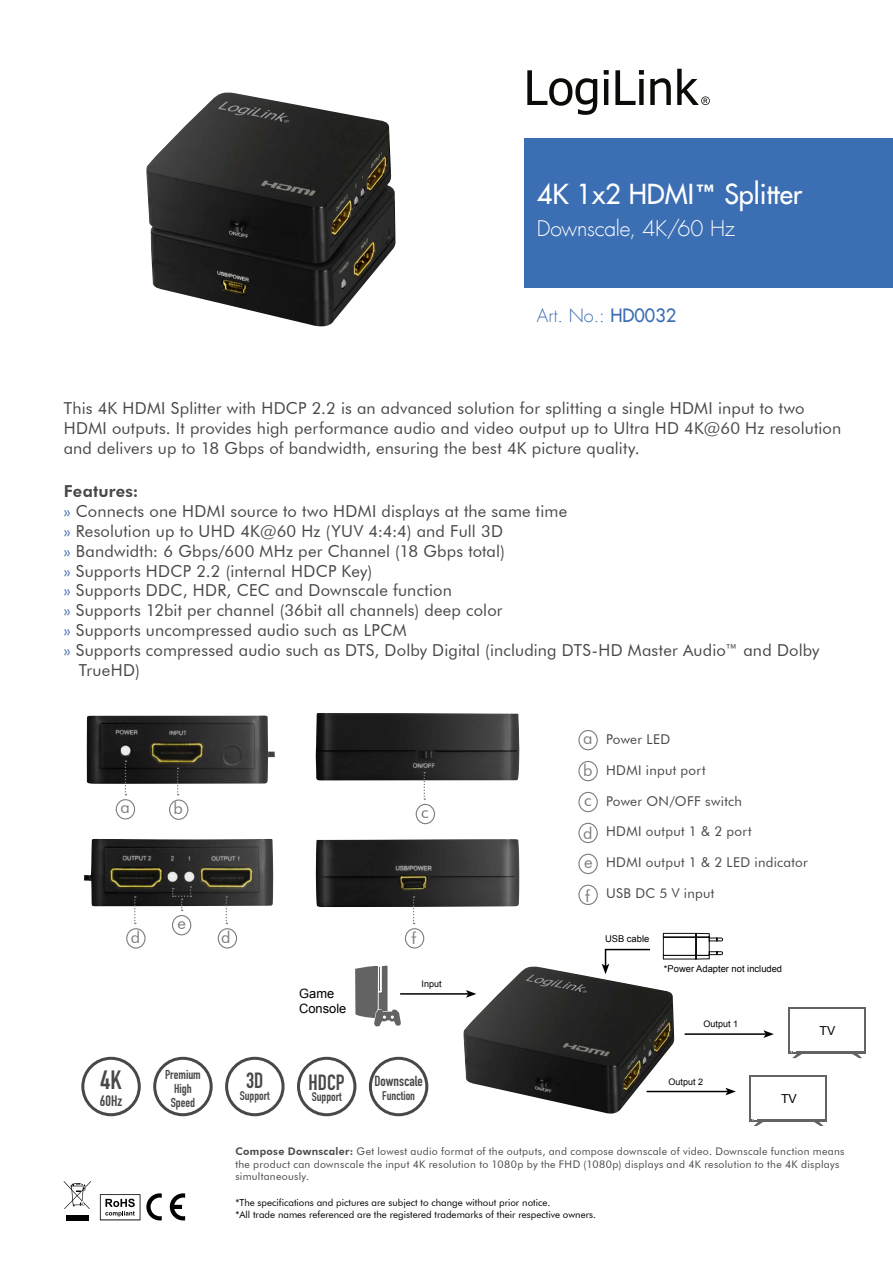
<style>
.page{position:relative;width:893px;height:1263px;background:#fff}
.page>*{position:absolute;margin:0;border:0;box-sizing:border-box;transform-origin:0 0}
.t1{font:27px "Futura LT";color:#fff}
.t2{font:700 26.1px "DIN Condensed";color:#484848}
.t3{font:700 21.75px "DIN Condensed";color:#484848}
.t4{font:300 21px "Futura LT";letter-spacing:-.01em;color:#fff}
.t5{font:300 18px "Futura LT";color:#3c6eb3}
.t6{font:16.5px/19.8px "Futura BT";letter-spacing:.01em;color:#484848}
.t7{font:800 16.5px "Futura BT";letter-spacing:.015em;color:#484848}
.t8{font:16.5px "Futura BT";color:#7c7c7c}
.t9{font:700 14.85px "DIN Condensed";color:#484848}
.t10{font:700 14.4px "DIN Condensed";color:#484848}
.t11{font:13.5px "Futura BT";letter-spacing:.02em;color:#484848}
.t12{font:12.9px/15.5px "Arial";color:#000}
.t13{font:700 12.75px/14.2px "DIN Condensed";color:#484848;text-align:center}
.t14{font:700 12.45px "DIN Condensed";color:#484848}
.t15{font:12.3px "Arial";color:#000}
.t16{font:10.5px/12.6px "Futura BT";letter-spacing:.03em;color:#484848}
.t17{font:9.75px/11.7px "Futura BT";color:#000}
.t18{font:9.3px "Arial";color:#000}
.t19{font:9px "Arial";color:#000}
.s1{font-family:"Futura BT";font-weight:800}
.s2{font-weight:400}
.s3{color:#3c6eb3}
.s4{font-size:16.5px;color:#7c7c7c}
.s5{font-weight:800}
</style>
<div class="page">
<svg style="left:100px;top:1194px;width:40px;height:26px"></svg>
<svg style="left:64px;top:1181px;width:27px;height:28px"></svg>
<div style="left:66px;top:1215px;width:23px;height:5px;background:#000"></div>
<svg style="left:146px;top:1193px;width:16px;height:27px"></svg>
<svg style="left:170px;top:1193px;width:15px;height:27px"></svg>
<div style="left:524px;top:138px;width:369px;height:150px;background:#3c6eb3"></div>
<svg style="left:527px;top:69px;width:183px;height:46px"></svg>
<div style="left:578px;top:730px;width:20px;height:20px;border:1px solid #7c7c7c;border-radius:50%"></div>
<div style="left:578px;top:761px;width:20px;height:20px;border:1px solid #7c7c7c;border-radius:50%"></div>
<div style="left:578px;top:792px;width:20px;height:20px;border:1px solid #7c7c7c;border-radius:50%"></div>
<div style="left:578px;top:823px;width:20px;height:20px;border:1px solid #7c7c7c;border-radius:50%"></div>
<div style="left:578px;top:854px;width:20px;height:20px;border:1px solid #7c7c7c;border-radius:50%"></div>
<div style="left:578px;top:885px;width:20px;height:20px;border:1px solid #7c7c7c;border-radius:50%"></div>
<div style="left:116px;top:799px;width:19px;height:20px;border:1px solid #7c7c7c;border-radius:50%"></div>
<div style="left:169px;top:799px;width:19px;height:21px;border:1px solid #7c7c7c;border-radius:50%"></div>
<div style="left:416px;top:804px;width:19px;height:20px;border:1px solid #7c7c7c;border-radius:50%"></div>
<div style="left:405px;top:928px;width:19px;height:20px;border:1px solid #7c7c7c;border-radius:50%"></div>
<div style="left:172px;top:915px;width:19px;height:20px;border:1px solid #7c7c7c;border-radius:50%"></div>
<div style="left:126px;top:928px;width:20px;height:20px;border:1px solid #7c7c7c;border-radius:50%"></div>
<div style="left:218px;top:928px;width:19px;height:20px;border:1px solid #7c7c7c;border-radius:50%"></div>
<img style="left:84px;top:839px;width:189px;height:67px">
<img style="left:87px;top:715px;width:188px;height:69px">
<img style="left:316px;top:839px;width:204px;height:68px">
<img style="left:316px;top:713px;width:203px;height:67px">
<svg style="left:125px;top:760px;width:1px;height:35px"></svg>
<svg style="left:177px;top:767px;width:2px;height:28px"></svg>
<svg style="left:424px;top:772px;width:1px;height:28px"></svg>
<svg style="left:413px;top:896px;width:2px;height:28px"></svg>
<svg style="left:134px;top:896px;width:2px;height:28px"></svg>
<svg style="left:226px;top:896px;width:1px;height:28px"></svg>
<svg style="left:172px;top:886px;width:20px;height:25px"></svg>
<img style="left:463px;top:967px;width:212px;height:147px">
<hr style="left:685px;top:1033px;width:81px;height:2px;background:#000">
<svg style="left:763px;top:1030px;width:11px;height:8px"></svg>
<hr style="left:647px;top:1091px;width:81px;height:1px;background:#000">
<svg style="left:725px;top:1088px;width:11px;height:7px"></svg>
<svg style="left:788px;top:1007px;width:77px;height:46px"></svg>
<svg style="left:850px;top:1053px;width:12px;height:5px"></svg>
<div style="left:790px;top:1009px;width:73px;height:41px;background:#fff"></div>
<svg style="left:791px;top:1051px;width:13px;height:7px"></svg>
<svg style="left:750px;top:1075px;width:77px;height:46px"></svg>
<svg style="left:812px;top:1120px;width:12px;height:6px"></svg>
<div style="left:751px;top:1077px;width:74px;height:41px;background:#fff"></div>
<svg style="left:752px;top:1119px;width:13px;height:7px"></svg>
<hr style="left:400px;top:993px;width:68px;height:2px;background:#000">
<svg style="left:466px;top:990px;width:10px;height:8px"></svg>
<svg style="left:355px;top:965px;width:46px;height:62px"></svg>
<svg style="left:602px;top:948px;width:49px;height:26px"></svg>
<svg style="left:663px;top:933px;width:60px;height:27px"></svg>
<img style="left:146px;top:93px;width:249px;height:234px">
<svg style="left:81px;top:1057px;width:60px;height:59px"></svg>
<svg style="left:225px;top:1057px;width:60px;height:59px"></svg>
<svg style="left:297px;top:1057px;width:59px;height:59px"></svg>
<svg style="left:369px;top:1057px;width:59px;height:59px"></svg>
<svg style="left:153px;top:1057px;width:60px;height:59px"></svg>
<h1 class="t1" style="left:537px;top:181px;width:267px">4K 1x2 HDMI<span class="s1">™</span> Splitter</h1>
<p class="t4" style="left:537px;top:218px;width:200px">Downscale, 4K/60 Hz</p>
<p class="t5" style="left:537px;top:308px;width:141px">Art. No.: <span class="s2">HD0032</span></p>
<p class="t6" style="left:64px;top:399px;width:779px">This 4K HDMI Splitter with HDCP 2.2 is an advanced solution for splitting a single HDMI input to two<br>HDMI outputs. It provides high performance audio and video output up to Ultra HD 4K@60 Hz resolution and delivers up to 18 Gbps of bandwidth, ensuring the best 4K picture quality.</p>
<p class="t7" style="left:64px;top:485px;width:76px">Features:</p>
<p class="t6" style="left:64px;top:503px;width:505px"><span class="s3">»</span> Connects one HDMI source to two HDMI displays at the same time</p>
<p class="t6" style="left:64px;top:522px;width:441px"><span class="s3">»</span> Resolution up to UHD 4K@60 Hz (YUV 4:4:4) and Full 3D</p>
<p class="t6" style="left:64px;top:542px;width:443px"><span class="s3">»</span> Bandwidth: 6 Gbps/600 MHz per Channel (18 Gbps total)</p>
<p class="t6" style="left:64px;top:562px;width:310px"><span class="s3">»</span> Supports HDCP 2.2 (internal HDCP Key)</p>
<p class="t6" style="left:64px;top:582px;width:390px"><span class="s3">»</span> Supports DDC, HDR, CEC and Downscale function</p>
<p class="t6" style="left:64px;top:602px;width:440px"><span class="s3">»</span> Supports 12bit per channel (36bit all channels) deep color</p>
<p class="t6" style="left:64px;top:621px;width:344px"><span class="s3">»</span> Supports uncompressed audio such as LPCM</p>
<p class="t6" style="left:64px;top:641px;width:757px"><span class="s3">»</span> Supports compressed audio such as DTS, Dolby Digital (including DTS-HD Master Audio™ and Dolby</p>
<p class="t6" style="left:79px;top:661px;width:62px">TrueHD)</p>
<p class="t8" style="left:120px;top:800px;width:11px">a</p>
<p class="t8" style="left:174px;top:802px;width:11px">b</p>
<p class="t8" style="left:421px;top:805px;width:9px">c</p>
<p class="t8" style="left:178px;top:916px;width:10px">e</p>
<p class="t8" style="left:131px;top:930px;width:11px">d</p>
<p class="t8" style="left:221px;top:930px;width:11px">d</p>
<p class="t8" style="left:412px;top:931px;width:6px">f</p>
<p class="t13" style="left:165px;top:1068px;width:37px">Premium<br>High<br>Speed</p>
<h2 class="t2" style="left:101px;top:1070px;width:22px">4K</h2>
<h3 class="t3" style="left:246px;top:1073px;width:19px">3D</h3>
<p class="t14" style="left:240px;top:1091px;width:32px">Support</p>
<p class="t9" style="left:100px;top:1095px;width:24px">60Hz</p>
<p class="t12" style="left:299px;top:987px;width:49px">Game<br>Console</p>
<h3 class="t3" style="left:309px;top:1074px;width:38px">HDCP</h3>
<p class="t14" style="left:312px;top:1092px;width:32px">Support</p>
<p class="t19" style="left:421px;top:980px;width:22px">Input</p>
<p class="t10" style="left:374px;top:1076px;width:50px">Downscale</p>
<p class="t14" style="left:382px;top:1091px;width:35px">Function</p>
<p class="t11" style="left:583px;top:733px;width:89px"><span class="s4">a</span> Power LED</p>
<p class="t11" style="left:583px;top:764px;width:124px"><span class="s4">b</span> HDMI input port</p>
<p class="t11" style="left:584px;top:795px;width:159px"><span class="s4">c</span> Power ON/OFF switch</p>
<p class="t11" style="left:583px;top:826px;width:170px"><span class="s4">d</span> HDMI output 1 &amp; 2 port</p>
<p class="t11" style="left:584px;top:857px;width:225px"><span class="s4">e</span> HDMI output 1 &amp; 2 LED indicator</p>
<p class="t11" style="left:606px;top:888px;width:110px">USB DC 5 V input</p>
<p class="t8" style="left:585px;top:889px;width:6px">f</p>
<p class="t18" style="left:605px;top:935px;width:46px">USB cable</p>
<p class="t18" style="left:664px;top:965px;width:120px">*Power Adapter not included</p>
<p class="t19" style="left:704px;top:1020px;width:36px">Output 1</p>
<p class="t19" style="left:668px;top:1078px;width:36px">Output 2</p>
<p class="t15" style="left:820px;top:1026px;width:17px">TV</p>
<p class="t15" style="left:781px;top:1094px;width:17px">TV</p>
<p class="t16" style="left:235px;top:1146px;width:611px"><span class="s5">Compose Downscaler:</span> Get lowest audio format of the outputs, and compose downscale of video. Downscale function means the product can downscale the input 4K resolution to 1080p by the FHD (1080p) displays and 4K resolution to the 4K displays simultaneously.</p>
<p class="t17" style="left:235px;top:1197px;width:362px">*The specifications and pictures are subject to change without prior notice.<br>*All trade names referenced are the registered trademarks of their respective owners.</p>
</div>
